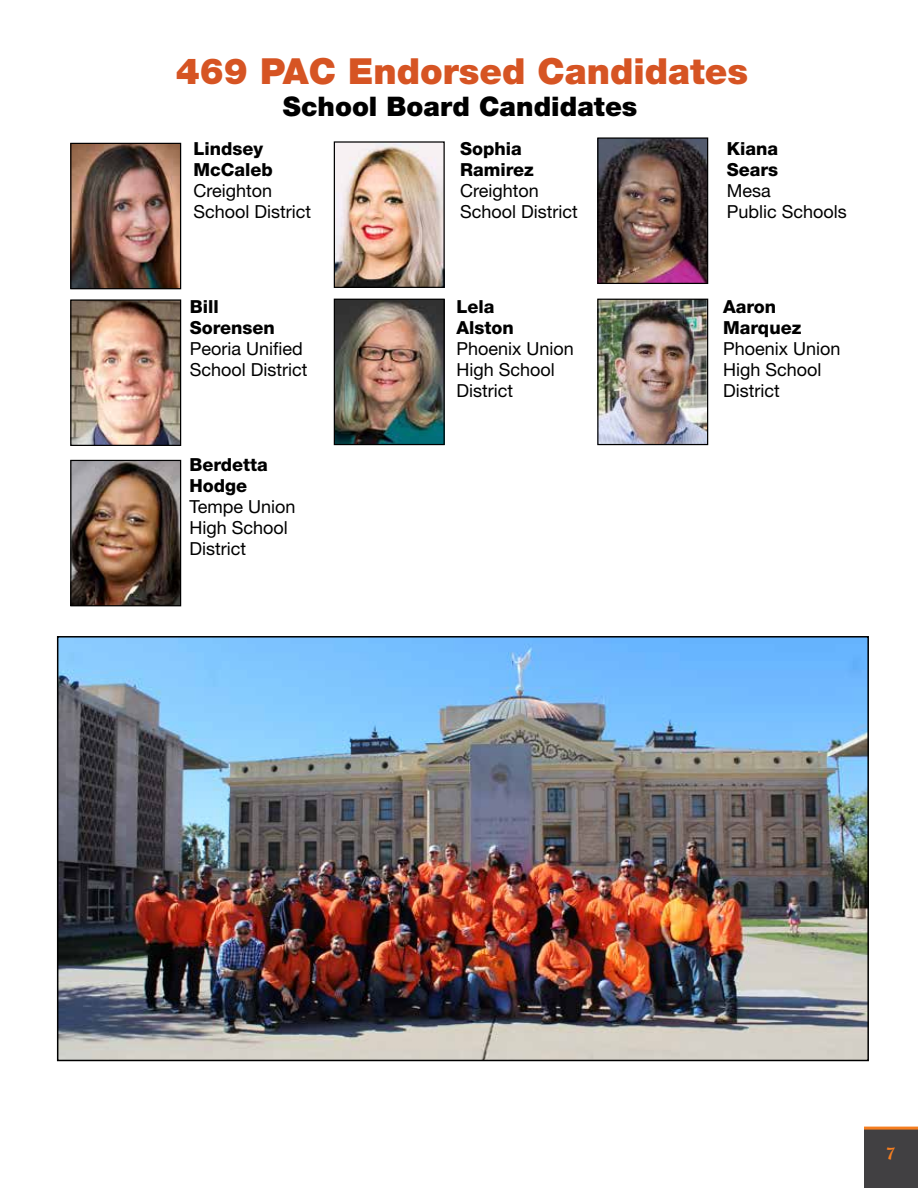
<style>
.page{position:relative;width:918px;height:1188px;background:#fff}
.page>*{position:absolute;margin:0;border:0;box-sizing:border-box;transform-origin:0 0}
.t1{font:900 36px "Helvetica Neue";color:#d65423}
.t2{font:900 27px "Helvetica Neue";color:#000}
.t3{font:18px/21px "Helvetica Neue";color:#000}
.t4{font:800 18px/21px "Helvetica Neue";color:#000}
.t5{font:900 18px "Berkeley";color:#f57e20}
</style>
<div class="page">
<img style="left:72px;top:301px;width:107px;height:143px">
<div style="left:70px;top:299px;width:111px;height:147px;border:1px solid #000"></div>
<img style="left:72px;top:462px;width:107px;height:142px">
<div style="left:70px;top:460px;width:111px;height:146px;border:1px solid #000"></div>
<img style="left:336px;top:143px;width:107px;height:143px">
<div style="left:334px;top:141px;width:111px;height:147px;border:1px solid #000"></div>
<img style="left:599px;top:139px;width:107px;height:143px">
<div style="left:597px;top:137px;width:111px;height:147px;border:1px solid #000"></div>
<img style="left:336px;top:301px;width:107px;height:142px">
<div style="left:334px;top:299px;width:111px;height:146px;border:1px solid #000"></div>
<img style="left:72px;top:145px;width:107px;height:142px">
<div style="left:70px;top:143px;width:111px;height:146px;border:1px solid #000"></div>
<img style="left:599px;top:301px;width:107px;height:142px">
<div style="left:597px;top:299px;width:111px;height:146px;border:1px solid #000"></div>
<div style="left:864px;top:1129px;width:54px;height:59px;background:#414042"></div>
<hr style="left:864px;top:1127px;width:54px;height:3px;background:#f57e20">
<img style="left:60px;top:639px;width:806px;height:419px">
<div style="left:57px;top:636px;width:812px;height:425px;border:2px solid #000"></div>
<h1 class="t1" style="left:176px;top:50px;width:574px">469 PAC Endorsed Candidates</h1>
<h2 class="t2" style="left:283px;top:90px;width:356px">School Board Candidates</h2>
<p class="t4" style="left:193px;top:138px;width:81px">Lindsey<br>McCaleb</p>
<p class="t3" style="left:193px;top:180px;width:119px">Creighton<br>School District</p>
<p class="t4" style="left:190px;top:296px;width:87px">Bill<br>Sorensen</p>
<p class="t3" style="left:190px;top:338px;width:119px">Peoria Unified<br>School District</p>
<p class="t4" style="left:189px;top:454px;width:80px">Berdetta<br>Hodge</p>
<p class="t3" style="left:189px;top:495px;width:108px">Tempe Union<br>High School<br>District</p>
<p class="t4" style="left:460px;top:138px;width:75px">Sophia<br>Ramirez</p>
<p class="t3" style="left:460px;top:180px;width:119px">Creighton<br>School District</p>
<p class="t4" style="left:457px;top:296px;width:59px">Lela<br>Alston</p>
<p class="t3" style="left:457px;top:338px;width:119px">Phoenix Union<br>High School<br>District</p>
<p class="t4" style="left:727px;top:138px;width:53px">Kiana<br>Sears</p>
<p class="t3" style="left:727px;top:180px;width:122px">Mesa<br>Public Schools</p>
<p class="t4" style="left:723px;top:296px;width:80px">Aaron<br>Marquez</p>
<p class="t3" style="left:723px;top:338px;width:119px">Phoenix Union<br>High School<br>District</p>
<p class="t5" style="left:886px;top:1144px;width:12px">7</p>
</div>
